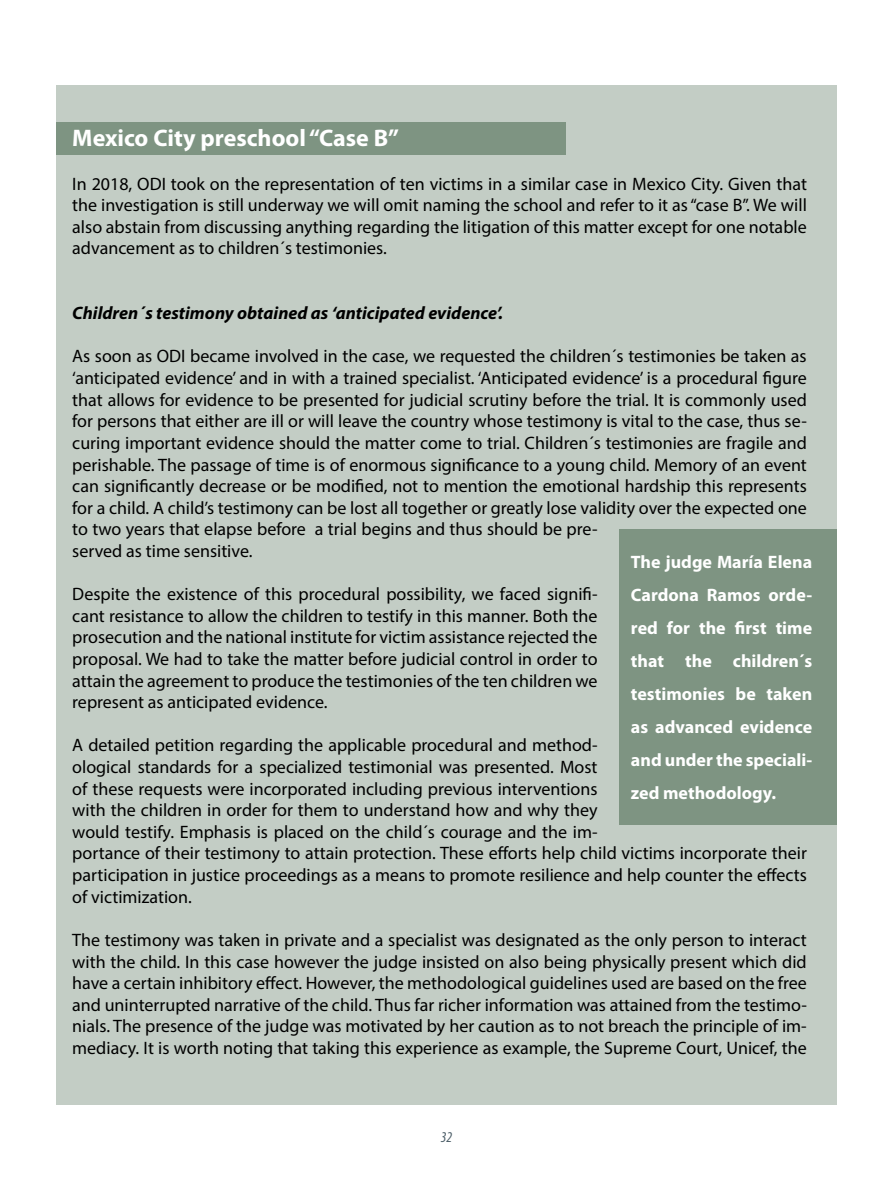
<style>
.page{position:relative;width:893px;height:1191px;background:#fff}
.page>*{position:absolute;margin:0;border:0;box-sizing:border-box;transform-origin:0 0}
.t1{font:700 24px "Myriad Pro";color:#fff}
.t2{font:18px/21.6px "Myriad Pro";color:#000;text-align:justify}
.t3{font:700 18px/33px "Myriad Pro";color:#fff;text-align:justify}
.t4{font:italic 700 18px "Myriad Pro";color:#000}
.t5{font:italic 15px "Myriad Variable Concept";color:#4b5d67}
</style>
<div class="page">
<div style="left:56px;top:85px;width:781px;height:1019px;background:#c3cdc5"></div>
<div style="left:56px;top:123px;width:510px;height:32px;background:#7e9482"></div>
<div style="left:619px;top:530px;width:218px;height:295px;background:#7e9482"></div>
<h1 class="t1" style="left:72px;top:123px;width:328px">Mexico City preschool “Case B”</h1>
<p class="t2" style="left:72px;top:172px;width:736px">In 2018, ODI took on the representation of ten victims in a similar case in Mexico City. Given that the investigation is still underway we will omit naming the school and refer to it as “case B”. We will also abstain from discussing anything regarding the litigation of this matter except for one notable advancement as to children´s testimonies.</p>
<p class="t4" style="left:72px;top:301px;width:432px">Children´s testimony obtained as ‘anticipated evidence’.</p>
<p class="t2" style="left:72px;top:345px;width:736px;text-align:left">As soon as ODI became involved in the case, we requested the children´s testimonies be taken as ‘anticipated evidence’ and in with a trained specialist. ‘Anticipated evidence’ is a procedural figure that allows for evidence to be presented for judicial scrutiny before the trial. It is commonly used for persons that either are ill or will leave the country whose testimony is vital to the case, thus se&shy;curing important evidence should the matter come to trial. Children´s testimonies are fragile and perishable. The passage of time is of enormous significance to a young child. Memory of an event can significantly decrease or be modified, not to mention the emotional hardship this represents for a child. A child’s testimony can be lost all together or greatly lose validity over the expected one to two years that elapse before a trial begins and thus should be pre-<br>served as time sensitive.</p>
<p class="t2" style="left:72px;top:583px;width:527px">Despite the existence of this procedural possibility, we faced signifi&shy;cant resistance to allow the children to testify in this manner. Both the prosecution and the national institute for victim assistance rejected the proposal. We had to take the matter before judicial control in order to attain the agreement to produce the testimonies of the ten children we represent as anticipated evidence.</p>
<p class="t2" style="left:72px;top:734px;width:736px;text-align:left">A detailed petition regarding the applicable procedural and method-<br>ological standards for a specialized testimonial was presented. Most<br>of these requests were incorporated including previous interventions<br>with the children in order for them to understand how and why they<br>would testify. Emphasis is placed on the child´s courage and the im-<br>portance of their testimony to attain protection. These efforts help child victims incorporate their participation in justice proceedings as a means to promote resilience and help counter the effects of victimization.</p>
<p class="t2" style="left:72px;top:928px;width:736px">The testimony was taken in private and a specialist was designated as the only person to interact with the child. In this case however the judge insisted on also being physically present which did have a certain inhibitory effect. However, the methodological guidelines used are based on the free and uninterrupted narrative of the child. Thus far richer information was attained from the testimo&shy;nials. The presence of the judge was motivated by her caution as to not breach the principle of im&shy;mediacy. It is worth noting that taking this experience as example, the Supreme Court, Unicef, the</p>
<p class="t3" style="left:631px;top:545px;width:183px">The judge María Elena Cardona Ramos orde&shy;red for the first time that the children´s testimonies be taken as advanced evidence and under the speciali&shy;zed methodology.</p>
<p class="t5" style="left:441px;top:1128px;width:13px">32</p>
</div>
